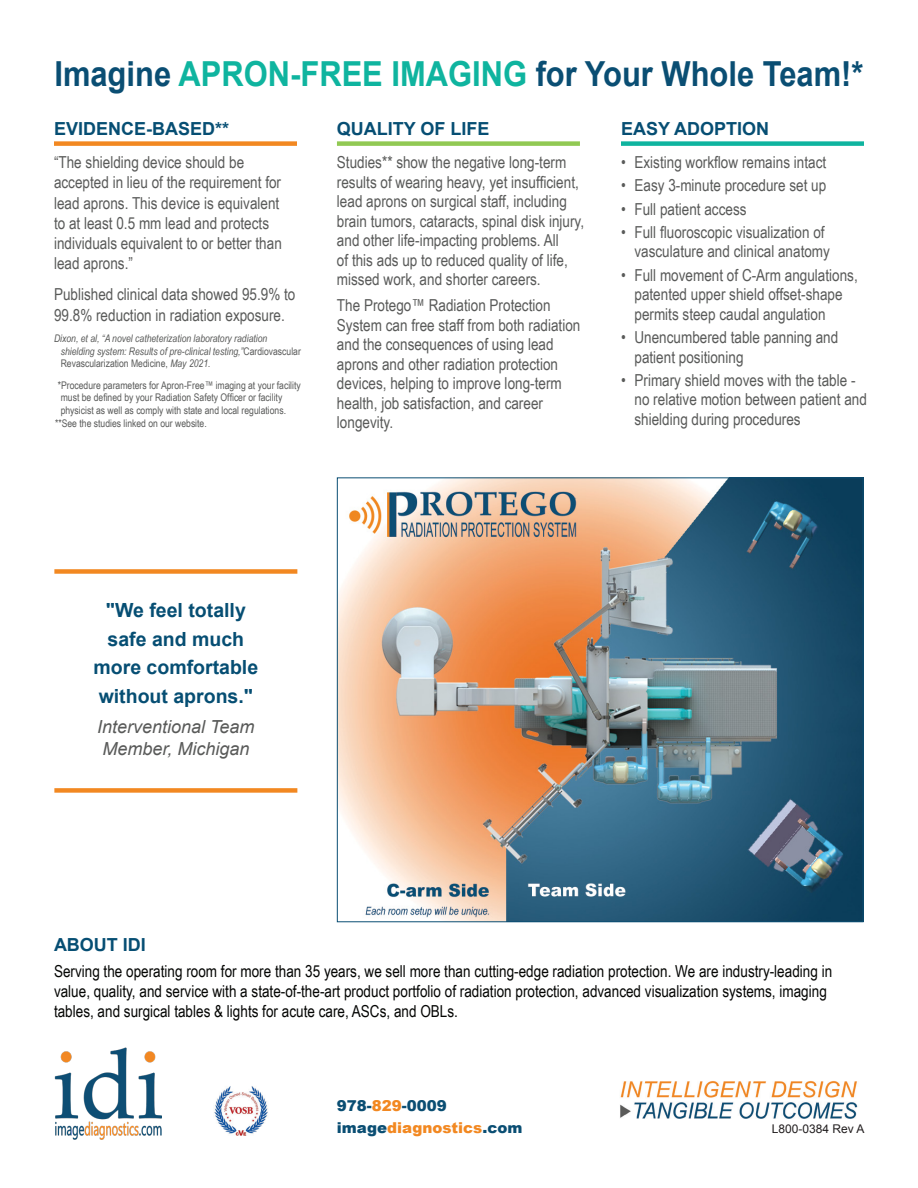
<style>
.page{position:relative;width:918px;height:1188px;background:#fff}
.page>*{position:absolute;margin:0;border:0;box-sizing:border-box;transform-origin:0 0}
.t1{font:700 34.5px "Arial";color:#0a4e73;scale:.9 1}
.t2{font:700 19.5px/28.5px "Arial";color:#064e73;text-align:center}
.t3{font:700 18px "Arial";color:#064e73}
.t4{font:italic 18px/21.6px "Arial";color:#595a59}
.t5{font:16.5px/19.5px "Arial Narrow";color:#595a59}
.t6{font:16.5px/19.8px "Arial Narrow";color:#040503}
.Company_Name{font:900 15px "Arial";color:#f28821}
.Company_Name-2{font:900 15px "Arial";color:#0a4e73}
.t7{font:12px "Arial";color:#231f20}
.t8{font:10.5px/12.6px "Arial Narrow";color:#595a59}
.t9{font:italic 10.5px/12.6px "Arial Narrow";color:#595a59}
.s1{color:#0fb49f}
.s2{font-style:normal}
.s3{color:#f28821}
.s4{color:#0a4e73}
</style>
<div class="page">
<img style="left:54px;top:1047px;width:108px;height:93px">
<img style="left:214px;top:1086px;width:54px;height:50px">
<img style="left:339px;top:479px;width:522px;height:441px">
<div style="left:54px;top:141px;width:243px;height:5px;background:#f28821"></div>
<div style="left:337px;top:141px;width:243px;height:5px;background:#91c953"></div>
<div style="left:621px;top:141px;width:243px;height:5px;background:#0fb49f"></div>
<div style="left:54px;top:788px;width:243px;height:5px;background:#f28821"></div>
<div style="left:54px;top:569px;width:243px;height:5px;background:#f28821"></div>
<img style="left:620px;top:1081px;width:238px;height:37px">
<p class="t1" style="left:54px;top:51px;width:901px">Imagine <span class="s1">APRON-FREE IMAGING</span> for Your Whole Team!*</p>
<p class="t3" style="left:54px;top:117px;width:177px">EVIDENCE-BASED**</p>
<p class="t3" style="left:337px;top:117px;width:154px">QUALITY OF LIFE</p>
<p class="t5" style="left:337px;top:152px;width:249px">Studies** show the negative long-term results of wearing heavy, yet insufficient, lead aprons on surgical staff, including brain tumors, cataracts, spinal disk injury, and other life-impacting problems. All<br>of this ads up to reduced quality of life, missed work, and shorter careers.</p>
<p class="t5" style="left:337px;top:295px;width:245px">The Protego™ Radiation Protection System can free staff from both radiation and the consequences of using lead aprons and other radiation protection devices, helping to improve long-term health, job satisfaction, and career longevity.</p>
<p class="t5" style="left:54px;top:152px;width:229px;line-height:20.2px">“The shielding device should be accepted in lieu of the requirement for lead aprons. This device is equivalent to at least 0.5 mm lead and protects individuals equivalent to or better than lead aprons.”</p>
<p class="t5" style="left:54px;top:284px;width:243px;line-height:20.2px">Published clinical data showed 95.9% to<br>99.8% reduction in radiation exposure.</p>
<p class="t9" style="left:61px;top:332px;width:242px;text-indent:-7px">Dixon, et al, “A novel catheterization laboratory radiation shielding system: Results of pre-clinical testing,”<span class="s2">Cardiovascular<br>Revascularization Medicine,</span> May 2021.</p>
<p class="t8" style="left:58px;top:378px;width:245px">*Procedure parameters for Apron-Free™ imaging at your facility must be defined by your Radiation Safety Officer or facility physicist as well as comply with state and local regulations.</p>
<p class="t8" style="left:55px;top:416px;width:153px">**See the studies linked on our website.</p>
<p class="t3" style="left:621px;top:117px;width:150px">EASY ADOPTION</p>
<p class="t5" style="left:621px;top:152px;width:207px">• Existing workflow remains intact</p>
<p class="t5" style="left:621px;top:175px;width:207px">• Easy 3-minute procedure set up</p>
<p class="t5" style="left:621px;top:199px;width:127px">• Full patient access</p>
<p class="t5" style="left:634px;top:222px;width:197px;text-indent:-14px">• Full fluoroscopic visualization of vasculature and clinical anatomy</p>
<p class="t5" style="left:634px;top:265px;width:225px;text-indent:-14px">• Full movement of C-Arm angulations, patented upper shield offset-shape permits steep caudal angulation</p>
<p class="t5" style="left:634px;top:327px;width:205px;text-indent:-14px">• Unencumbered table panning and patient positioning</p>
<p class="t5" style="left:634px;top:370px;width:234px;text-indent:-14px">• Primary shield moves with the table - no relative motion between patient and shielding during procedures</p>
<p class="t2" style="left:94px;top:597px;width:166px">"We feel totally safe and much more comfortable without aprons."</p>
<p class="t4" style="left:97px;top:717px;width:159px">Interventional Team<br>Member, Michigan</p>
<p class="t3" style="left:54px;top:932px;width:93px">ABOUT IDI</p>
<p class="t6" style="left:54px;top:961px;width:780px">Serving the operating room for more than 35 years, we sell more than cutting-edge radiation protection. We are industry-leading in value, quality, and service with a state-of-the-art product portfolio of radiation protection, advanced visualization systems, imaging tables, and surgical tables &amp; lights for acute care, ASCs, and OBLs.</p>
<p class="Company_Name-2" style="left:337px;top:1095px;width:112px">978-<span class="s3">829</span>-0009</p>
<p class="Company_Name" style="left:337px;top:1117px;width:187px"><span class="s4">image</span>diagnostics<span class="s4">.com</span></p>
<p class="t7" style="left:772px;top:1121px;width:94px">L800-0384 Rev A</p>
</div>
